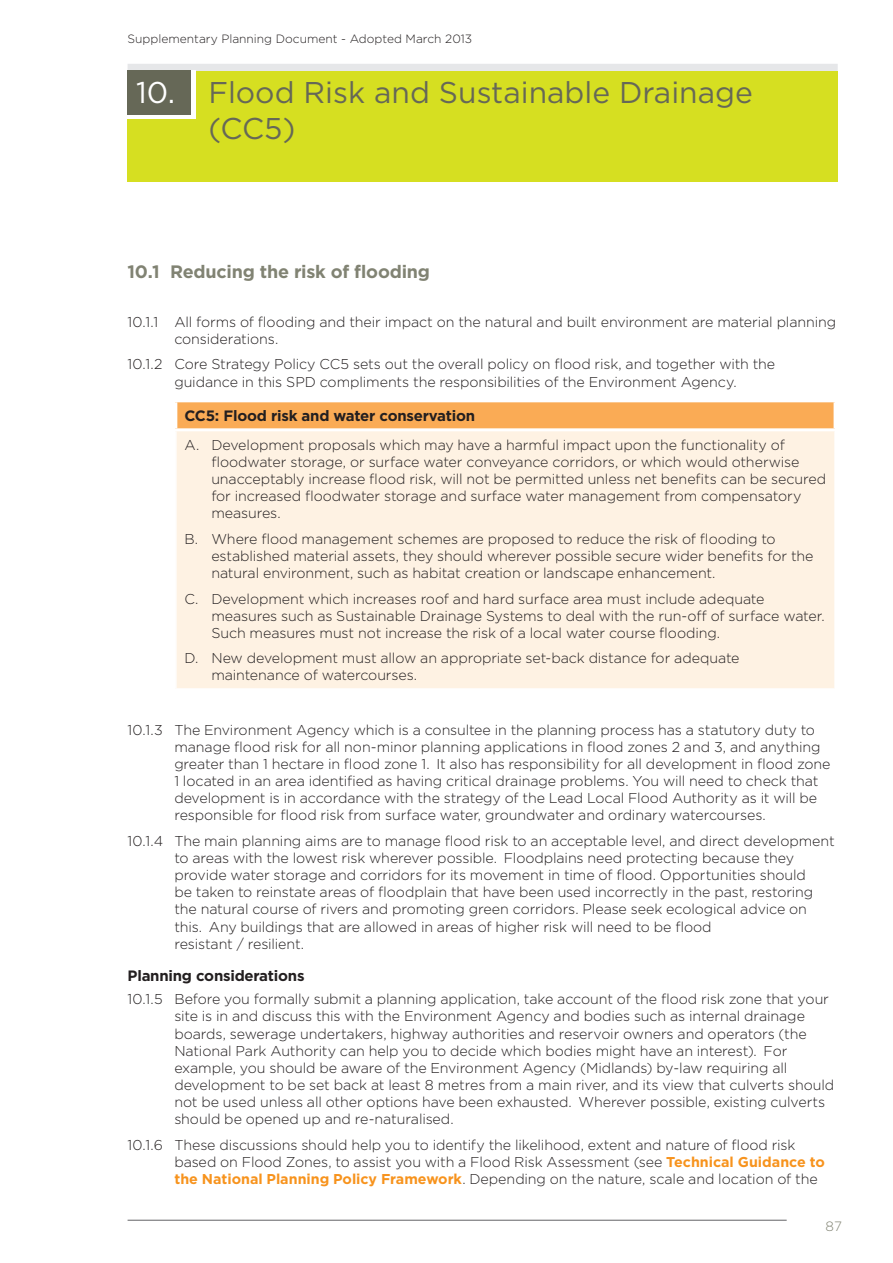
<style>
.page{position:relative;width:893px;height:1263px;background:#fff}
.page>*{position:absolute;margin:0;border:0;box-sizing:border-box;transform-origin:0 0}
.section_title{font:30px/36px "Gotham";color:#666857}
.sub_head{font:700 18px "Gotham";letter-spacing:-.01em;color:#818373}
.SUB_SUB_HEAD{font:700 15px "Gotham";letter-spacing:-.015em;color:#231f20}
.p_indent{font:300 14.25px/17.1px "Gotham";letter-spacing:-.01em;color:#231f20}
.t1{font:300 13.5px "Gotham";color:#818373}
.t2{font:300 12px "Gotham";color:#231f20}
.s1{color:#fff}
.s2{font-weight:700;color:#f7931d}
</style>
<div class="page">
<div style="left:176px;top:401px;width:659px;height:29px;background:#faab55"></div>
<div style="left:176px;top:430px;width:659px;height:259px;background:#fef2e3"></div>
<hr style="left:175px;top:431px;width:2px;height:257px;background:#fff">
<hr style="left:834px;top:431px;width:2px;height:257px;background:#fff">
<hr style="left:175px;top:688px;width:661px;height:2px;background:#fff">
<hr style="left:174px;top:399px;width:663px;height:3px;background:#fff">
<hr style="left:174px;top:402px;width:3px;height:26px;background:#fff">
<hr style="left:834px;top:402px;width:3px;height:26px;background:#fff">
<hr style="left:174px;top:428px;width:663px;height:3px;background:#fff">
<hr style="left:128px;top:1220px;width:659px;height:1px;background:#636366">
<div style="left:128px;top:64px;width:710px;height:7px;background:#e6e7e9"></div>
<div style="left:128px;top:71px;width:710px;height:111px;background:#d6df21"></div>
<div style="left:128px;top:70px;width:68px;height:49px;background:#fff"></div>
<div style="left:128px;top:70px;width:63px;height:45px;background:#666857"></div>
<p class="t2" style="left:128px;top:31px;width:346px">Supplementary Planning Document - Adopted March 2013</p>
<p class="section_title" style="left:208px;top:74px;width:546px;text-indent:-72px"><span class="s1">10.</span> Flood Risk and Sustainable Drainage (CC5)</p>
<p class="sub_head" style="left:128px;top:260px;width:304px">10.1 Reducing the risk of flooding</p>
<p class="p_indent" style="left:174px;top:313px;width:663px;text-indent:-47px">10.1.1 All forms of flooding and their impact on the natural and built environment are material planning considerations.</p>
<p class="p_indent" style="left:128px;top:355px;width:649px;text-align:center">10.1.2 Core Strategy Policy CC5 sets out the overall policy on flood risk, and together with the guidance in this SPD compliments the responsibilities of the Environment Agency.</p>
<p class="SUB_SUB_HEAD" style="left:184px;top:406px;width:292px">CC5: Flood risk and water conservation</p>
<p class="p_indent" style="left:211px;top:436px;width:616px;text-indent:-27px">A. Development proposals which may have a harmful impact upon the functionality of floodwater storage, or surface water conveyance corridors, or which would otherwise unacceptably increase flood risk, will not be permitted unless net benefits can be secured for increased floodwater storage and surface water management from compensatory measures.</p>
<p class="p_indent" style="left:211px;top:530px;width:604px;text-indent:-27px">B. Where flood management schemes are proposed to reduce the risk of flooding to established material assets, they should wherever possible secure wider benefits for the natural environment, such as habitat creation or landscape enhancement.</p>
<p class="p_indent" style="left:211px;top:590px;width:615px;text-indent:-27px">C. Development which increases roof and hard surface area must include adequate measures such as Sustainable Drainage Systems to deal with the run-off of surface water.<br>Such measures must not increase the risk of a local water course flooding.</p>
<p class="p_indent" style="left:211px;top:649px;width:530px;text-indent:-27px">D. New development must allow an appropriate set-back distance for adequate maintenance of watercourses.</p>
<p class="p_indent" style="left:174px;top:721px;width:658px;text-indent:-47px">10.1.3 The Environment Agency which is a consultee in the planning process has a statutory duty to manage flood risk for all non-minor planning applications in flood zones 2 and 3, and anything greater than 1 hectare in flood zone 1. It also has responsibility for all development in flood zone 1 located in an area identified as having critical drainage problems. You will need to check that development is in accordance with the strategy of the Lead Local Flood Authority as it will be responsible for flood risk from surface water, groundwater and ordinary watercourses.</p>
<p class="p_indent" style="left:174px;top:832px;width:662px;text-indent:-47px">10.1.4 The main planning aims are to manage flood risk to an acceptable level, and direct development to areas with the lowest risk wherever possible. Floodplains need protecting because they provide water storage and corridors for its movement in time of flood. Opportunities should<br>be taken to reinstate areas of floodplain that have been used incorrectly in the past, restoring the natural course of rivers and promoting green corridors. Please seek ecological advice on this. Any buildings that are allowed in areas of higher risk will need to be flood<br>resistant / resilient.</p>
<p class="SUB_SUB_HEAD" style="left:128px;top:966px;width:178px">Planning considerations</p>
<p class="p_indent" style="left:174px;top:990px;width:661px;text-indent:-47px">10.1.5 Before you formally submit a planning application, take account of the flood risk zone that your site is in and discuss this with the Environment Agency and bodies such as internal drainage boards, sewerage undertakers, highway authorities and reservoir owners and operators (the National Park Authority can help you to decide which bodies might have an interest). For example, you should be aware of the Environment Agency (Midlands) by-law requiring all development to be set back at least 8 metres from a main river, and its view that culverts should not be used unless all other options have been exhausted. Wherever possible, existing culverts should be opened up and re-naturalised.</p>
<p class="p_indent" style="left:174px;top:1136px;width:652px;text-indent:-47px">10.1.6 These discussions should help you to identify the likelihood, extent and nature of flood risk based on Flood Zones, to assist you with a Flood Risk Assessment (see <span class="s2">Technical Guidance to the National Planning Policy Framework</span>. Depending on the nature, scale and location of the</p>
<p class="t1" style="left:826px;top:1218px;width:18px">87</p>
</div>
